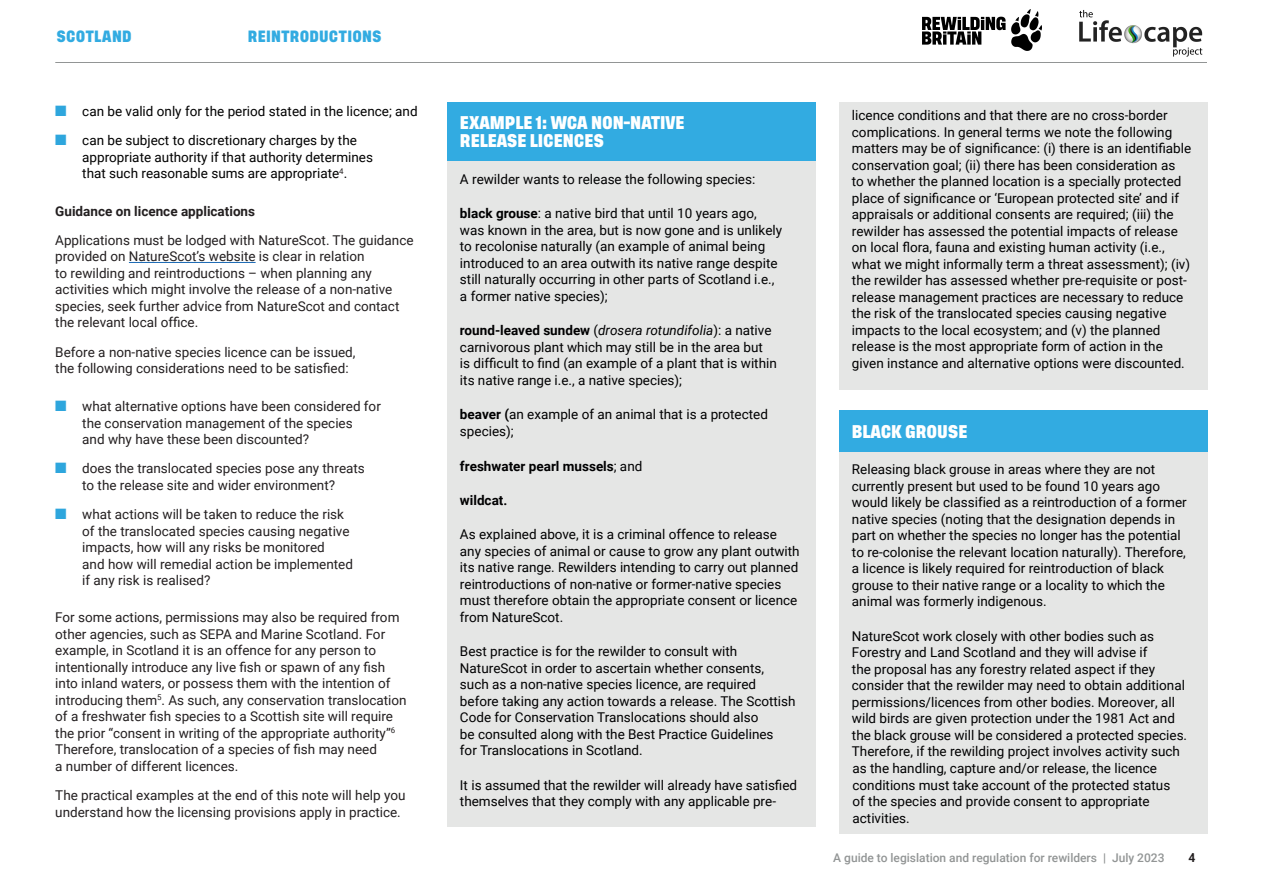
<style>
.page{position:relative;width:1263px;height:893px;background:#fff}
.page>*{position:absolute;margin:0;border:0;box-sizing:border-box;transform-origin:0 0}
.t1{font:13.5px/16.5px "Roboto";color:#000001}
.t2{font:13.5px/16.5px "Roboto";color:#231f20}
.t3{font:600 13.5px/18px "Tusker Grotesk 7600";color:#fff}
.t4{font:700 13.5px "Roboto";color:#000001}
.t5{font:700 13.5px "Roboto";color:#231f20}
.t6{font:500 12px "Roboto";color:#929595}
.t7{font:600 12px "Tusker Grotesk 7600";letter-spacing:.02em;color:#32abe1}
.t8{font:600 12px "Tusker Grotesk 7600";letter-spacing:.04em;color:#32abe1}
.t9{font:700 12px "Roboto";color:#231f20}
.s1{color:#2ea6dd}
.s2{font-weight:700}
.s3{font-style:italic}
.s4{font-weight:400}
</style>
<div class="page">
<hr style="left:55px;top:62px;width:1152px;height:1px;background:#929595">
<hr style="left:129px;top:262px;width:127px;height:1px;background:#1b69b4">
<div style="left:447px;top:102px;width:369px;height:60px;background:#32abe1"></div>
<div style="left:447px;top:162px;width:369px;height:665px;background:#e5e6e5"></div>
<div style="left:839px;top:102px;width:369px;height:287px;background:#e5e6e5"></div>
<div style="left:839px;top:411px;width:369px;height:41px;background:#32abe1"></div>
<div style="left:839px;top:452px;width:369px;height:381px;background:#e5e6e5"></div>
<img style="left:923px;top:9px;width:118px;height:42px">
<img style="left:1079px;top:10px;width:124px;height:47px">
<p class="t8" style="left:56px;top:29px;width:77px">SCOTLAND</p>
<p class="t7" style="left:248px;top:29px;width:135px">REINTRODUCTIONS</p>
<p class="t1" style="left:55px;top:103px;width:364px"><span class="s1">■</span> can be valid only for the period stated in the licence; and</p>
<p class="t1" style="left:82px;top:132px;width:292px;text-indent:-27px"><span class="s1">■</span> can be subject to discretionary charges by the appropriate authority if that authority determines that such reasonable sums are appropriate<sup>4</sup>.</p>
<p class="t5" style="left:55px;top:201px;width:201px">Guidance on licence applications</p>
<p class="t2" style="left:55px;top:231px;width:360px">Applications must be lodged with NatureScot. The guidance provided on NatureScot’s website is clear in relation<br>to rewilding and reintroductions – when planning any activities which might involve the release of a non-native species, seek further advice from NatureScot and contact the relevant local office.</p>
<p class="t2" style="left:55px;top:343px;width:302px">Before a non-native species licence can be issued, the following considerations need to be satisfied:</p>
<p class="t2" style="left:82px;top:397px;width:300px;text-indent:-27px"><span class="s1">■</span> what alternative options have been considered for the conservation management of the species<br>and why have these been discounted?</p>
<p class="t2" style="left:55px;top:460px;width:311px;text-align:center"><span class="s1">■</span> does the translocated species pose any threats to the release site and wider environment?</p>
<p class="t2" style="left:82px;top:505px;width:272px;text-indent:-27px"><span class="s1">■</span> what actions will be taken to reduce the risk of the translocated species causing negative impacts, how will any risks be monitored<br>and how will remedial action be implemented if any risk is realised?</p>
<p class="t2" style="left:55px;top:609px;width:353px">For some actions, permissions may also be required from other agencies, such as SEPA and Marine Scotland. For example, in Scotland it is an offence for any person to intentionally introduce any live fish or spawn of any fish into inland waters, or possess them with the intention of introducing them<sup>5</sup>. As such, any conservation translocation of a freshwater fish species to a Scottish site will require the prior “consent in writing of the appropriate authority”<sup>6<br></sup>Therefore, translocation of a species of fish may need<br>a number of different licences.</p>
<p class="t2" style="left:55px;top:786px;width:352px">The practical examples at the end of this note will help you understand how the licensing provisions apply in practice.</p>
<p class="t3" style="left:460px;top:115px;width:226px">EXAMPLE 1: WCA NON-NATIVE<br>RELEASE LICENCES</p>
<p class="t1" style="left:460px;top:171px;width:297px">A rewilder wants to release the following species:</p>
<p class="t1" style="left:460px;top:205px;width:324px"><span class="s2">black grouse</span>: a native bird that until 10 years ago, was known in the area, but is now gone and is unlikely to recolonise naturally (an example of animal being introduced to an area outwith its native range despite still naturally occurring in other parts of Scotland i.e., a former native species);</p>
<p class="t1" style="left:460px;top:322px;width:318px"><span class="s2">round-leaved sundew</span> (<span class="s3">drosera rotundifolia</span>): a native carnivorous plant which may still be in the area but<br>is difficult to find (an example of a plant that is within its native range i.e., a native species);</p>
<p class="t1" style="left:460px;top:406px;width:310px"><span class="s2">beaver (</span>an example of an animal that is a protected species);</p>
<p class="t4" style="left:460px;top:456px;width:184px">freshwater pearl mussels<span class="s4">; and</span></p>
<p class="t4" style="left:460px;top:491px;width:49px">wildcat.</p>
<p class="t1" style="left:460px;top:526px;width:341px">As explained above, it is a criminal offence to release any species of animal or cause to grow any plant outwith its native range. Rewilders intending to carry out planned reintroductions of non-native or former-native species must therefore obtain the appropriate consent or licence from NatureScot.</p>
<p class="t1" style="left:460px;top:643px;width:337px">Best practice is for the rewilder to consult with NatureScot in order to ascertain whether consents, such as a non-native species licence, are required before taking any action towards a release. The Scottish Code for Conservation Translocations should also<br>be consulted along with the Best Practice Guidelines<br>for Translocations in Scotland.</p>
<p class="t1" style="left:460px;top:776px;width:339px">It is assumed that the rewilder will already have satisfied themselves that they comply with any applicable pre-</p>
<p class="t1" style="left:852px;top:107px;width:341px">licence conditions and that there are no cross-border complications. In general terms we note the following matters may be of significance: (i) there is an identifiable conservation goal; (ii) there has been consideration as<br>to whether the planned location is a specially protected place of significance or ‘European protected site’ and if appraisals or additional consents are required; (iii) the rewilder has assessed the potential impacts of release on local flora, fauna and existing human activity (i.e., what we might informally term a threat assessment); (iv) the rewilder has assessed whether pre-requisite or post&shy;release management practices are necessary to reduce the risk of the translocated species causing negative impacts to the local ecosystem; and (v) the planned release is the most appropriate form of action in the given instance and alternative options were discounted.</p>
<p class="t3" style="left:852px;top:423px;width:117px">BLACK GROUSE</p>
<p class="t1" style="left:852px;top:460px;width:336px">Releasing black grouse in areas where they are not currently present but used to be found 10 years ago would likely be classified as a reintroduction of a former native species (noting that the designation depends in part on whether the species no longer has the potential to re-colonise the relevant location naturally). Therefore, a licence is likely required for reintroduction of black grouse to their native range or a locality to which the animal was formerly indigenous.</p>
<p class="t1" style="left:852px;top:627px;width:337px">NatureScot work closely with other bodies such as Forestry and Land Scotland and they will advise if<br>the proposal has any forestry related aspect if they consider that the rewilder may need to obtain additional permissions/licences from other bodies. Moreover, all wild birds are given protection under the 1981 Act and the black grouse will be considered a protected species.<br>Therefore, if the rewilding project involves activity such</p>
<p class="t1" style="left:852px;top:760px;width:319px">as the handling, capture and/or release, the licence conditions must take account of the protected status of the species and provide consent to appropriate activities.</p>
<p class="t6" style="left:833px;top:849px;width:333px">A guide to legislation and regulation for rewilders | July 2023</p>
<p class="t9" style="left:1188px;top:849px;width:8px">4</p>
</div>
